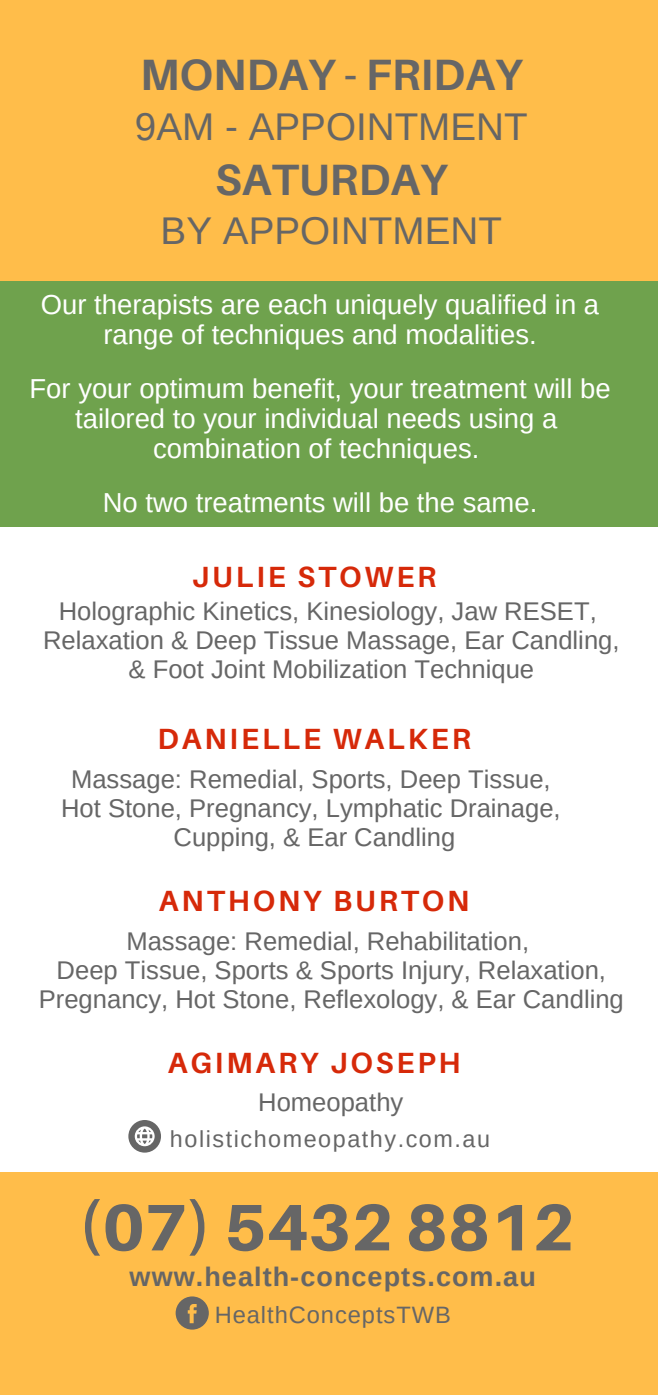
<style>
.page{position:relative;width:658px;height:1395px;background:#6fa24d}
.page>*{position:absolute;margin:0;border:0;box-sizing:border-box;transform-origin:0 0}
.t1{font:800 65.85px "Aileron";color:#666}
.t2{font:700 43.88px "Aileron";color:#666}
.t3{font:38.62px "Arimo";color:#666}
.t4{font:700 29.25px "Aileron";letter-spacing:.1em;color:#d62909}
.t5{font:27.45px/29.8px "Arimo";color:#fff;text-align:center}
.t6{font:700 27px "Arimo";letter-spacing:.04em;color:#666}
.t7{font:25.58px/29.2px "Arimo";color:#666;text-align:center}
.t8{font:23.7px "Arimo";letter-spacing:.04em;color:#666}
.t9{font:23.33px "Arimo";letter-spacing:.065em;color:#666}
</style>
<div class="page">
<div style="left:0;top:0;width:658px;height:281px;background:#ffbd4a"></div>
<div style="left:0;top:527px;width:658px;height:770px;background:#fff"></div>
<div style="left:0;top:1172px;width:658px;height:223px;background:#ffbd4a"></div>
<svg style="left:176px;top:1296px;width:33px;height:34px"></svg>
<svg style="left:128px;top:1120px;width:33px;height:33px"></svg>
<h2 class="t2" style="left:140px;top:48px;width:384px">MONDAY - FRIDAY</h2>
<h3 class="t3" style="left:135px;top:105px;width:394px">9AM - APPOINTMENT</h3>
<h2 class="t2" style="left:215px;top:152px;width:234px">SATURDAY</h2>
<h3 class="t3" style="left:161px;top:209px;width:343px">BY APPOINTMENT</h3>
<p class="t5" style="left:41px;top:289px;width:559px">Our therapists are each uniquely qualified in a range of techniques and modalities.</p>
<p class="t5" style="left:30px;top:374px;width:582px">For your optimum benefit, your treatment will be tailored to your individual needs using a combination of techniques.</p>
<p class="t5" style="left:103px;top:488px;width:436px">No two treatments will be the same.</p>
<p class="t4" style="left:192px;top:558px;width:246px">JULIE STOWER</p>
<p class="t7" style="left:43px;top:596px;width:578px">Holographic Kinetics, Kinesiology, Jaw RESET,<br>Relaxation &amp; Deep Tissue Massage, Ear Candling, &amp; Foot Joint Mobilization Technique</p>
<p class="t4" style="left:157px;top:721px;width:315px">DANIELLE WALKER</p>
<p class="t7" style="left:61px;top:764px;width:501px">Massage: Remedial, Sports, Deep Tissue,<br>Hot Stone, Pregnancy, Lymphatic Drainage,<br>Cupping, &amp; Ear Candling</p>
<p class="t4" style="left:159px;top:883px;width:312px">ANTHONY BURTON</p>
<p class="t7" style="left:39px;top:926px;width:586px">Massage: Remedial, Rehabilitation,<br>Deep Tissue, Sports &amp; Sports Injury, Relaxation,<br>Pregnancy, Hot Stone, Reflexology, &amp; Ear Candling</p>
<p class="t4" style="left:168px;top:1045px;width:294px">AGIMARY JOSEPH</p>
<p class="t7" style="left:258px;top:1087px;width:147px">Homeopathy</p>
<p class="t9" style="left:170px;top:1126px;width:321px">holistichomeopathy.com.au</p>
<h1 class="t1" style="left:77px;top:1187px;width:499px">(07) 5432 8812</h1>
<p class="t6" style="left:130px;top:1262px;width:407px">www.health-concepts.com.au</p>
<p class="t8" style="left:215px;top:1302px;width:238px">HealthConceptsTWB</p>
</div>
